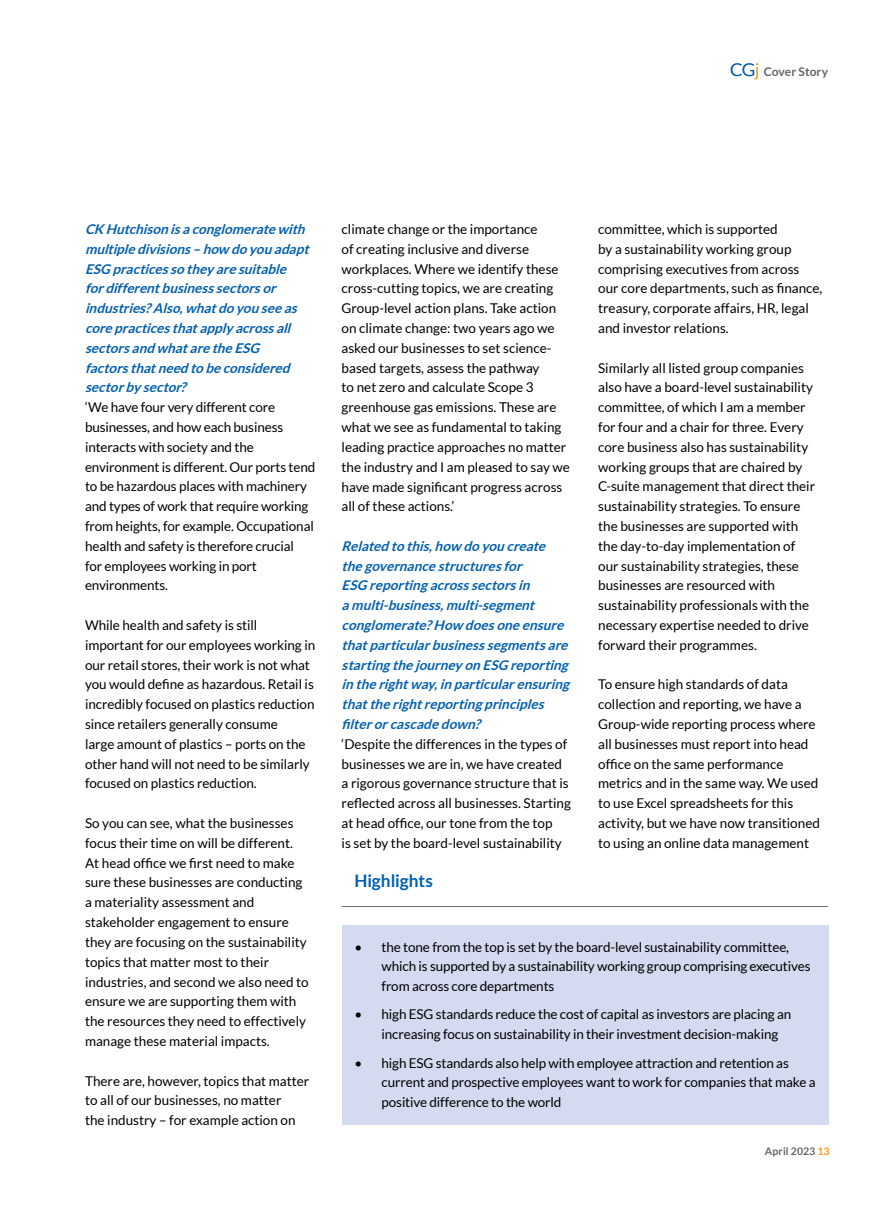
<style>
.page{position:relative;width:893px;height:1212px;background:#fff}
.page>*{position:absolute;margin:0;border:0;box-sizing:border-box;transform-origin:0 0}
.t1{font:700 17.25px "Lato";color:#005fae}
.t2{font:13.5px/19.8px "Lato";color:#000}
.t3{font:italic 700 13.5px/19.8px "Lato";letter-spacing:-.01em;color:#005fae}
.t4{font:700 12px "Lato";color:#636466}
.t5{font:700 10.5px "Lato";letter-spacing:.005em;color:#636466}
.s1{color:#f99d1c}
</style>
<div class="page">
<svg style="left:731px;top:63px;width:27px;height:16px"></svg>
<div style="left:342px;top:926px;width:487px;height:199px;background:#d4daef"></div>
<hr style="left:342px;top:906px;width:486px;height:1px;background:#6d6e71">
<p class="t4" style="left:764px;top:65px;width:66px">Cover Story</p>
<p class="t3" style="left:85px;top:219px;width:229px">CK Hutchisonisaconglomeratewith multipledivisions–how doyouadapt<br>ESG practicessothey aresuitable fordifferentbusinesssectorsor industries?Also,whatdoyouseeas corepracticesthatapply acrossall sectorsandwhataretheESG factorsthatneedtobeconsidered sectorby sector?</p>
<p class="t2" style="left:85px;top:397px;width:232px">‘We have four very different core businesses, and how each business interacts with society and the environment is different. Our ports tend to be hazardous places with machinery and types of work that require working from heights, for example. Occupational health and safety is therefore crucial<br>for employees working in port environments.</p>
<p class="t2" style="left:85px;top:615px;width:232px">While health and safety is still important for our employees working in our retail stores, their work is not what you would define as hazardous. Retail is incredibly focused on plastics reduction since retailers generally consume<br>large amount of plastics – ports on the other hand will not need to be similarly focused on plastics reduction.</p>
<p class="t2" style="left:85px;top:813px;width:225px">So you can see, what the businesses focus their time on will be different.<br>At head office we first need to make sure these businesses are conducting a materiality assessment and stakeholder engagement to ensure they are focusing on the sustainability topics that matter most to their industries, and second we also need to ensure we are supporting them with the resources they need to effectively manage these material impacts.</p>
<p class="t2" style="left:85px;top:1070px;width:226px">There are, however, topics that matter to all of our businesses, no matter<br>the industry – for example action on</p>
<p class="t2" style="left:342px;top:219px;width:230px">climate change or the importance<br>of creating inclusive and diverse workplaces. Where we identify these cross-cutting topics, we are creating Group-level action plans. Take action on climate change: two years ago we asked our businesses to set science&shy;based targets, assess the pathway<br>to net zero and calculate Scope 3 greenhouse gas emissions. These are what we see as fundamental to taking leading practice approaches no matter the industry and I am pleased to say we have made significant progress across all of these actions.’</p>
<p class="t3" style="left:342px;top:536px;width:233px">Related to this,how do you create thegovernancestructuresfor<br>ESG reportingacrosssectorsin amulti-business,multi-segment conglomerate?How doesoneensure thatparticularbusinesssegmentsare startingthejourney on ESG reporting in therightway,in particularensuring thattherightreportingprinciples filterorcascadedown?</p>
<p class="t2" style="left:342px;top:734px;width:231px">‘Despite the differences in the types of businesses we are in, we have created a rigorous governance structure that is reflected across all businesses. Starting at head office, our tone from the top<br>is set by the board-level sustainability</p>
<p class="t1" style="left:354px;top:871px;width:80px">Highlights</p>
<p class="t2" style="left:598px;top:219px;width:226px">committee, which is supported<br>by a sustainability working group comprising executives from across our core departments, such as finance, treasury, corporate affairs, HR, legal and investor relations.</p>
<p class="t2" style="left:598px;top:358px;width:219px">Similarly all listed group companies also have a board-level sustainability committee, of which I am a member for four and a chair for three. Every core business also has sustainability working groups that are chaired by C-suite management that direct their sustainability strategies. To ensure the businesses are supported with the day-to-day implementation of our sustainability strategies, these businesses are resourced with sustainability professionals with the necessary expertise needed to drive forward their programmes.</p>
<p class="t2" style="left:598px;top:674px;width:223px">To ensure high standards of data collection and reporting, we have a Group-wide reporting process where all businesses must report into head office on the same performance metrics and in the same way. We used to use Excel spreadsheets for this activity, but we have now transitioned to using an online data management</p>
<p class="t2" style="left:382px;top:937px;width:430px;text-indent:-27px">• the tone from the top is set by the board-level sustainability committee, which is supported by a sustainability working group comprising executives from across core departments</p>
<p class="t2" style="left:382px;top:1004px;width:411px;text-indent:-27px">• high ESG standards reduce the cost of capital as investors are placing an increasing focus on sustainability in their investment decision-making</p>
<p class="t2" style="left:382px;top:1053px;width:435px;text-indent:-27px">• high ESG standards also help with employee attraction and retention as current and prospective employees want to work for companies that make a positive difference to the world</p>
<p class="t5" style="left:765px;top:1145px;width:66px">April 2023 <span class="s1">13</span></p>
</div>
